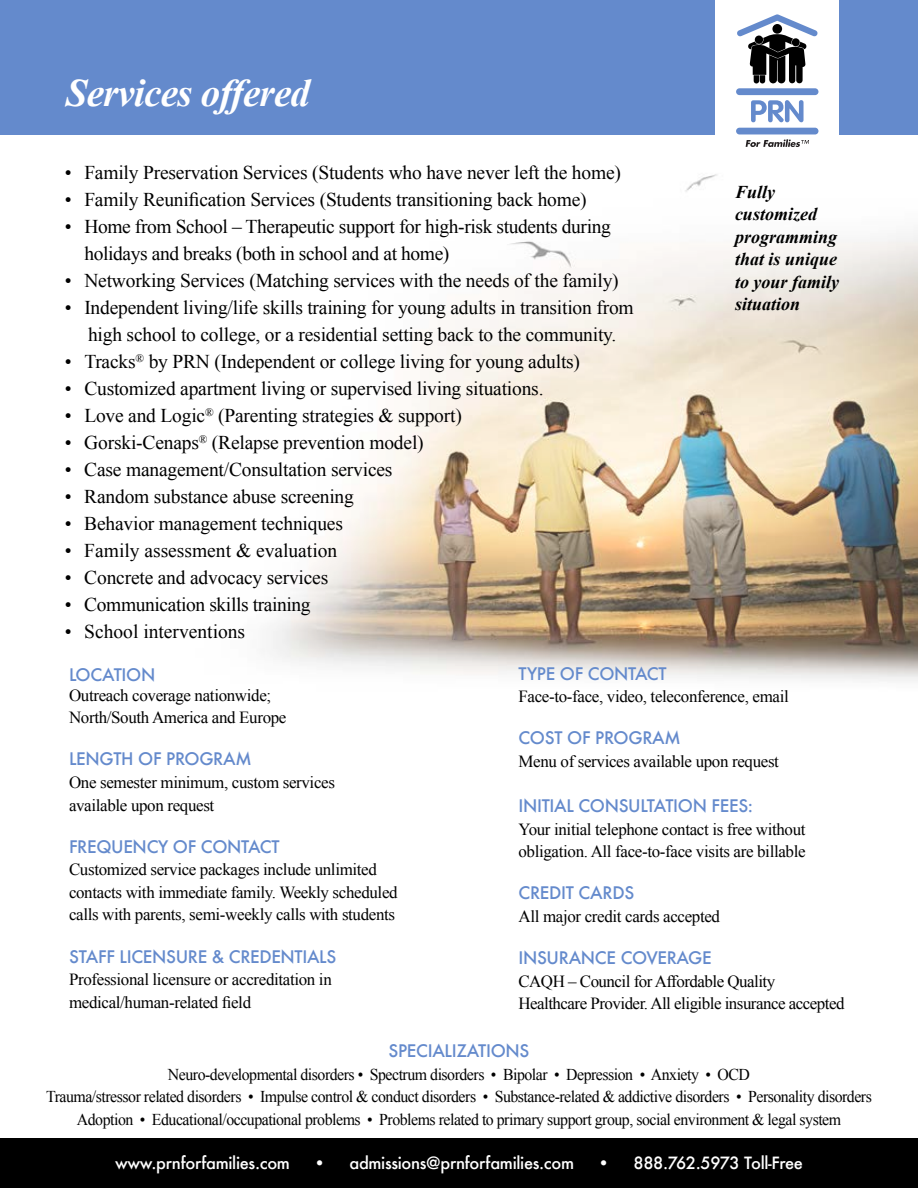
<style>
.page{position:relative;width:918px;height:1188px;background:#fff}
.page>*{position:absolute;margin:0;border:0;box-sizing:border-box;transform-origin:0 0}
.t1{font:italic 700 39px "Times New Roman";letter-spacing:-.02em;color:#fff}
.t2{font:19.5px/27px "Times New Roman";letter-spacing:-.01em;color:#000}
.t3{font:italic 700 18px/22.5px "Times New Roman";color:#000}
.t4{font:16.95px/22.6px "Times New Roman";letter-spacing:-.02em;color:#000}
.t5{font:500 16.95px "Futura";letter-spacing:-.02em;color:#648acc}
.t6{font:16.5px/22.5px "Times New Roman";letter-spacing:-.03em;color:#000;text-align:center;scale:.96 1}
.t7{font:500 16.5px "Futura";letter-spacing:-.02em;color:#fff}
</style>
<div class="page">
<img style="left:136px;top:134px;width:782px;height:547px">
<div style="left:0;top:1138px;width:918px;height:50px;background:#000"></div>
<div style="left:0;top:0;width:918px;height:134px;background:#648acc"></div>
<div style="left:716px;top:0;width:123px;height:155px;background:#fff"></div>
<div style="left:736px;top:128px;width:82px;height:6px;background:#648acc;border-radius:3px"></div>
<svg style="left:751px;top:100px;width:53px;height:22px"></svg>
<svg style="left:746px;top:139px;width:63px;height:8px"></svg>
<div style="left:736px;top:88px;width:82px;height:7px;background:#648acc;border-radius:3px"></div>
<svg style="left:737px;top:14px;width:81px;height:69px"></svg>
<h1 class="t1" style="left:66px;top:66px;width:246px">Services offered</h1>
<p class="t2" style="left:65px;top:159px;width:558px">• Family Preservation Services (Students who have never left the home)</p>
<p class="t2" style="left:65px;top:186px;width:524px">• Family Reunification Services (Students transitioning back home)</p>
<p class="t2" style="left:84px;top:213px;width:528px;text-indent:-20px">• Home from School – Therapeutic support for high-risk students during holidays and breaks (both in school and at home)</p>
<p class="t2" style="left:65px;top:267px;width:556px">• Networking Services (Matching services with the needs of the family)</p>
<p class="t2" style="left:65px;top:294px;width:571px;text-align:center">• Independent living/life skills training for young adults in transition from high school to college, or a residential setting back to the community.</p>
<p class="t2" style="left:65px;top:348px;width:517px">• Tracks<sup>®</sup> by PRN (Independent or college living for young adults)</p>
<p class="t2" style="left:65px;top:375px;width:480px">• Customized apartment living or supervised living situations.</p>
<p class="t2" style="left:65px;top:402px;width:399px">• Love and Logic<sup>®</sup> (Parenting strategies &amp; support)</p>
<p class="t2" style="left:65px;top:429px;width:361px">• Gorski-Cenaps<sup>®</sup> (Relapse prevention model)</p>
<p class="t2" style="left:65px;top:456px;width:329px">• Case management/Consultation services</p>
<p class="t2" style="left:65px;top:483px;width:291px">• Random substance abuse screening</p>
<p class="t2" style="left:65px;top:510px;width:280px">• Behavior management techniques</p>
<p class="t2" style="left:65px;top:537px;width:274px">• Family assessment &amp; evaluation</p>
<p class="t2" style="left:65px;top:564px;width:265px">• Concrete and advocacy services</p>
<p class="t2" style="left:65px;top:591px;width:248px">• Communication skills training</p>
<p class="t2" style="left:65px;top:618px;width:182px">• School interventions</p>
<p class="t3" style="left:735px;top:180px;width:106px">Fully customized programming that is unique to your family situation</p>
<p class="t5" style="left:518px;top:662px;width:150px">TYPE OF CONTACT</p>
<p class="t4" style="left:518px;top:685px;width:272px">Face-to-face, video, teleconference, email</p>
<p class="t5" style="left:518px;top:726px;width:164px">COST OF PROGRAM</p>
<p class="t4" style="left:518px;top:750px;width:262px">Menu of services available upon request</p>
<p class="t5" style="left:518px;top:794px;width:236px">INITIAL CONSULTATION FEES:</p>
<p class="t4" style="left:518px;top:817px;width:289px">Your initial telephone contact is free without obligation. All face-to-face visits are billable</p>
<p class="t5" style="left:518px;top:881px;width:117px">CREDIT CARDS</p>
<p class="t4" style="left:518px;top:905px;width:203px">All major credit cards accepted</p>
<p class="t5" style="left:518px;top:946px;width:195px">INSURANCE COVERAGE</p>
<p class="t4" style="left:518px;top:969px;width:328px">CAQH – Council for Affordable Quality<br>Healthcare Provider. All eligible insurance accepted</p>
<p class="t5" style="left:389px;top:1039px;width:142px">SPECIALIZATIONS</p>
<p class="t6" style="left:46px;top:1063px;width:862px">Neuro-developmental disorders • Spectrum disorders • Bipolar • Depression • Anxiety • OCD<br>Trauma/stressor related disorders • Impulse control &amp; conduct disorders • Substance-related &amp; addictive disorders • Personality disorders<br>Adoption • Educational/occupational problems • Problems related to primary support group, social environment &amp; legal system</p>
<p class="t5" style="left:69px;top:663px;width:88px">LOCATION</p>
<p class="t4" style="left:69px;top:683px;width:219px">Outreach coverage nationwide;<br>North/South America and Europe</p>
<p class="t5" style="left:69px;top:748px;width:184px">LENGTH OF PROGRAM</p>
<p class="t4" style="left:69px;top:771px;width:267px">One semester minimum, custom services available upon request</p>
<p class="t5" style="left:69px;top:835px;width:212px">FREQUENCY OF CONTACT</p>
<p class="t4" style="left:69px;top:858px;width:330px">Customized service packages include unlimited contacts with immediate family. Weekly scheduled calls with parents, semi-weekly calls with students</p>
<p class="t5" style="left:69px;top:945px;width:269px">STAFF LICENSURE &amp; CREDENTIALS</p>
<p class="t4" style="left:69px;top:968px;width:264px">Professional licensure or accreditation in medical/human-related field</p>
<p class="t7" style="left:115px;top:1151px;width:176px">www.prnforfamilies.com</p>
<p class="t7" style="left:313px;top:1151px;width:262px">• admissions@prnforfamilies.com</p>
<p class="t7" style="left:598px;top:1151px;width:207px">• 888.762.5973 Toll-Free</p>
</div>
